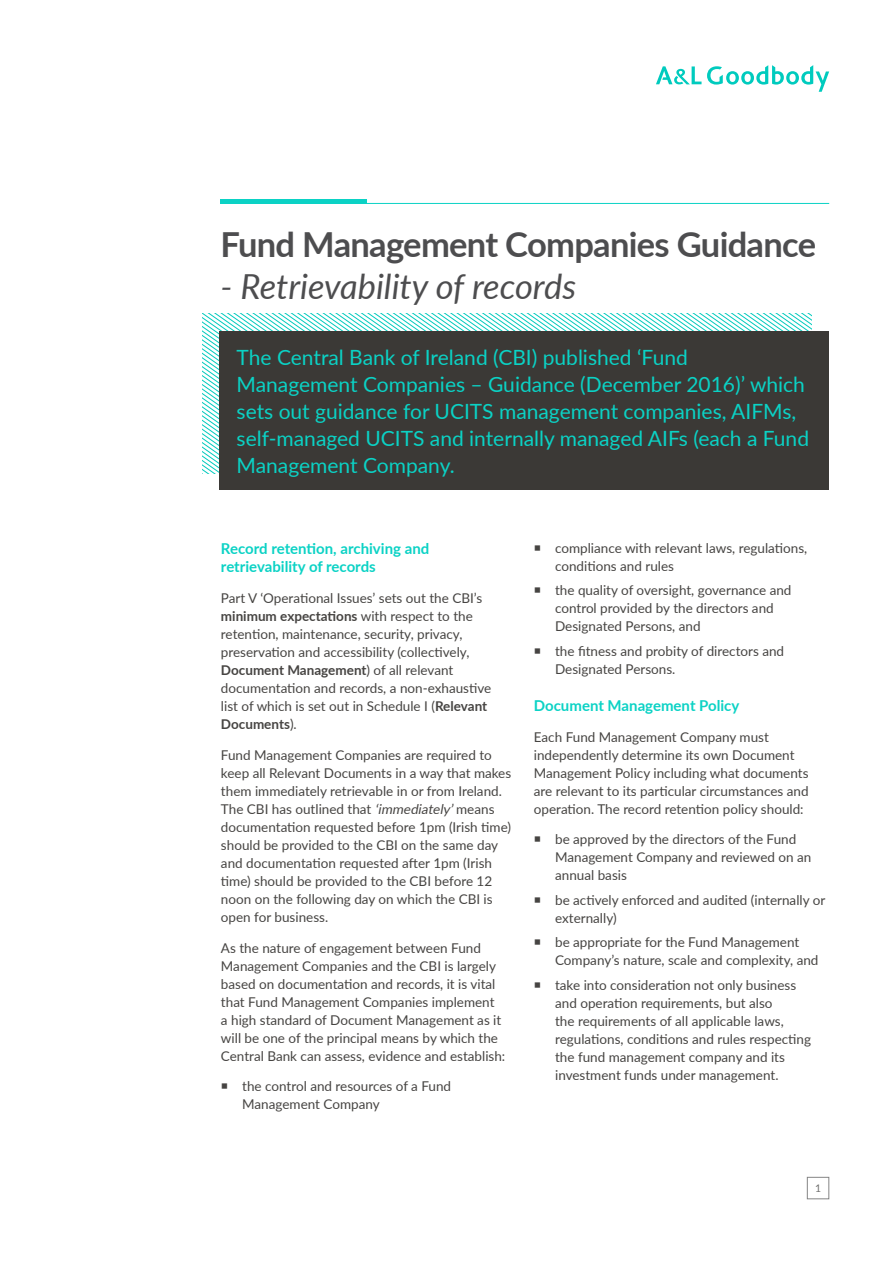
<style>
.page{position:relative;width:893px;height:1263px;background:#fff}
.page>*{position:absolute;margin:0;border:0;box-sizing:border-box;transform-origin:0 0}
.t1{font:700 34.5px "Lato";letter-spacing:-.02em;color:#4d4d4f}
.t2{font:italic 34.5px "Lato";color:#4d4d4f}
.t3{font:21px/27px "Lato";color:#0bd2c5}
.t4{font:700 15px/18px "Lato";color:#0bd2c5}
.t5{font:13.5px/18px "Lato";color:#464442}
.t6{font:10.5px "Lato";color:#6f6f6e}
.s1{font-weight:700}
.s2{font-style:italic}
</style>
<div class="page">
<svg style="left:656px;top:66px;width:45px;height:18px"></svg>
<svg style="left:707px;top:65px;width:122px;height:27px"></svg>
<div style="left:807px;top:1177px;width:22px;height:22px;border:1px solid #858585"></div>
<hr style="left:220px;top:203px;width:609px;height:1px;background:#0bd2c5">
<div style="left:220px;top:199px;width:147px;height:5px;background:#0bd2c5"></div>
<svg style="left:534px;top:314px;width:278px;height:17px"></svg>
<div style="left:220px;top:331px;width:609px;height:159px;background:#3b3936"></div>
<h1 class="t1" style="left:220px;top:219px;width:597px">Fund Management Companies Guidance</h1>
<h1 class="t2" style="left:220px;top:262px;width:357px">- Retrievability of records</h1>
<p class="t3" style="left:237px;top:343px;width:574px">The Central Bank of Ireland (CBI) published ‘Fund Management Companies – Guidance (December 2016)’ which sets out guidance for UCITS management companies, AIFMs, self-managed UCITS and internally managed AIFs (each a Fund Management Company.</p>
<p class="t4" style="left:221px;top:539px;width:210px">Record retention, archiving and retrievability of records</p>
<p class="t5" style="left:221px;top:588px;width:272px">Part V ‘Operational Issues’ sets out the CBI’s <span class="s1">minimum expectations</span> with respect to the retention, maintenance, security, privacy, preservation and accessibility (collectively, <span class="s1">Document Management</span>) of all relevant documentation and records, a non-exhaustive list of which is set out in Schedule I (<span class="s1">Relevant Documents</span>).</p>
<p class="t5" style="left:221px;top:745px;width:292px">Fund Management Companies are required to keep all Relevant Documents in a way that makes them immediately retrievable in or from Ireland.<br>The CBI has outlined that <span class="s2">‘immediately’</span>means documentation requested before 1pm (Irish time) should be provided to the CBI on the same day and documentation requested after 1pm (Irish time) should be provided to the CBI before 12 noon on the following day on which the CBI is open for business.</p>
<p class="t5" style="left:221px;top:938px;width:286px">As the nature of engagement between Fund Management Companies and the CBI is largely based on documentation and records, it is vital that Fund Management Companies implement<br>a high standard of Document Management as it will be one of the principal means by which the Central Bank can assess, evidence and establish:</p>
<p class="t5" style="left:242px;top:1077px;width:210px">the control and resources of a Fund<br>Management Company</p>
<p class="t5" style="left:555px;top:539px;width:254px">compliance with relevant laws, regulations, conditions and rules</p>
<p class="t5" style="left:555px;top:581px;width:238px">the quality of oversight, governance and control provided by the directors and<br>Designated Persons, and</p>
<p class="t5" style="left:555px;top:641px;width:231px">the fitness and probity of directors and<br>Designated Persons.</p>
<p class="t4" style="left:534px;top:696px;width:207px">Document Management Policy</p>
<p class="t5" style="left:534px;top:727px;width:276px">Each Fund Management Company must independently determine its own Document Management Policy including what documents are relevant to its particular circumstances and operation. The record retention policy should:</p>
<p class="t5" style="left:555px;top:830px;width:258px">be approved by the directors of the Fund<br>Management Company and reviewed on an annual basis</p>
<p class="t5" style="left:555px;top:890px;width:272px">be actively enforced and audited (internally or externally)</p>
<p class="t5" style="left:555px;top:933px;width:265px">be appropriate for the Fund Management<br>Company’s nature, scale and complexity, and</p>
<p class="t5" style="left:555px;top:975px;width:258px">take into consideration not only business and operation requirements, but also<br>the requirements of all applicable laws, regulations, conditions and rules respecting the fund management company and its investment funds under management.</p>
<p class="t6" style="left:815px;top:1181px;width:8px">1</p>
</div>
